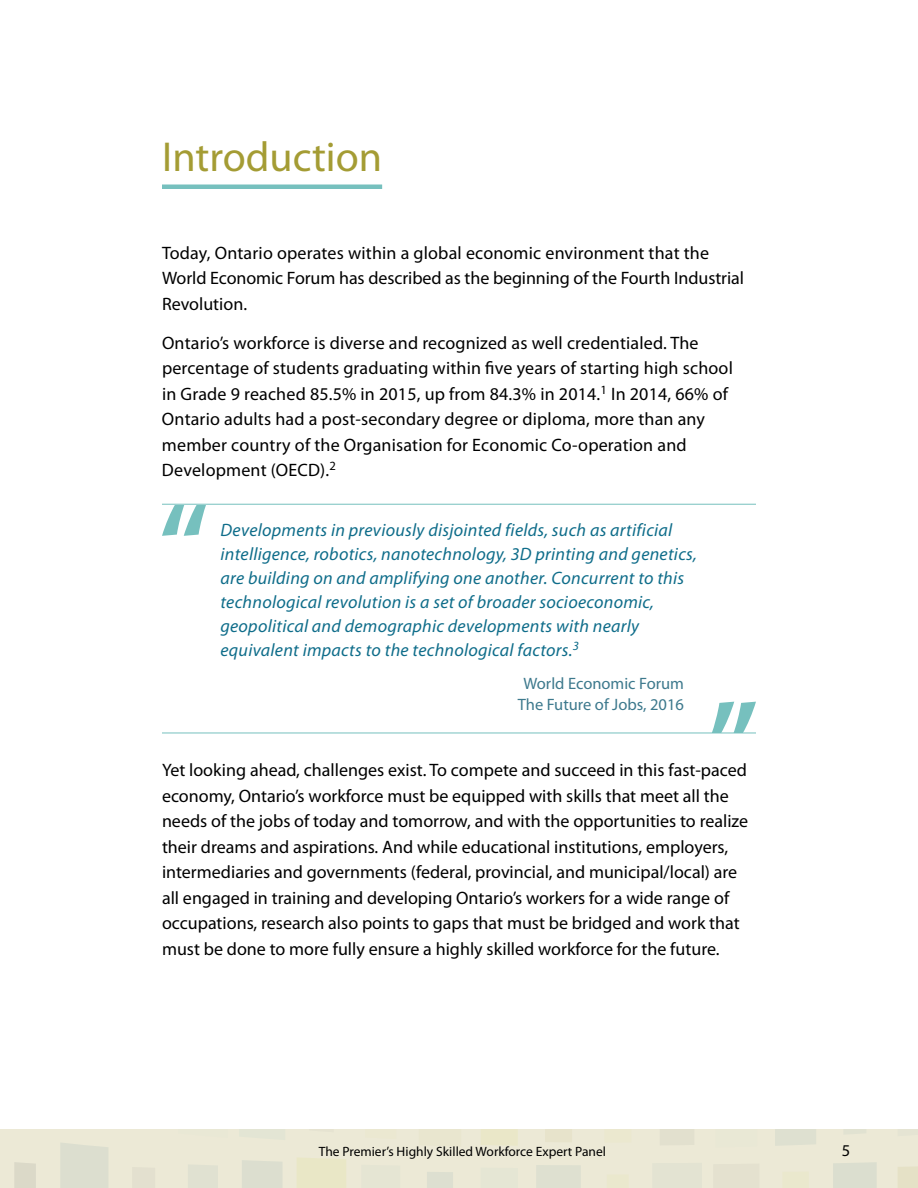
<style>
.page{position:relative;width:918px;height:1188px;background:#fff}
.page>*{position:absolute;margin:0;border:0;box-sizing:border-box;transform-origin:0 0}
.t1{font:42px "Myriad Pro";color:#a49c34}
.body_Copy{font:18px/25.5px "Myriad Pro";color:#000}
.Text_Quote{font:italic 18px/24px "Myriad Pro";letter-spacing:.015em;color:#0f6d8a}
.Source_for_Text_Quot{font:16.5px/21px "Myriad Pro";color:#3d798d;text-align:center}
.t2{font:16.5px "Myriad Pro";color:#000}
.t3{font:13.5px "Myriad Pro";color:#000}
</style>
<div class="page">
<div style="left:0;top:1130px;width:918px;height:58px;background:#ece9d6"></div>
<svg style="left:14px;top:1162px;width:22px;height:26px"></svg>
<svg style="left:545px;top:1130px;width:27px;height:12px"></svg>
<svg style="left:898px;top:1167px;width:20px;height:21px"></svg>
<svg style="left:481px;top:1130px;width:37px;height:16px"></svg>
<svg style="left:297px;top:1158px;width:49px;height:30px"></svg>
<div style="left:60px;top:1143px;width:48px;height:45px;background:#dcdecf"></div>
<svg style="left:188px;top:1165px;width:30px;height:23px"></svg>
<svg style="left:242px;top:1160px;width:40px;height:28px"></svg>
<svg style="left:427px;top:1172px;width:26px;height:16px"></svg>
<svg style="left:775px;top:1130px;width:41px;height:16px"></svg>
<svg style="left:844px;top:1130px;width:22px;height:4px"></svg>
<svg style="left:833px;top:1162px;width:44px;height:26px"></svg>
<svg style="left:536px;top:1165px;width:45px;height:23px"></svg>
<svg style="left:711px;top:702px;width:45px;height:31px"></svg>
<svg style="left:162px;top:503px;width:44px;height:33px"></svg>
<hr style="left:173px;top:502px;width:36px;height:3px;background:#fff">
<div style="left:162px;top:184px;width:220px;height:5px;background:#76c0be"></div>
<hr style="left:162px;top:504px;width:594px;height:1px;background:#76c0be">
<hr style="left:162px;top:733px;width:594px;height:1px;background:#76c0be">
<h1 class="t1" style="left:162px;top:134px;width:222px">Introduction</h1>
<p class="body_Copy" style="left:162px;top:240px;width:584px">Today, Ontario operates within a global economic environment that the<br>World Economic Forum has described as the beginning of the Fourth Industrial<br>Revolution.</p>
<p class="body_Copy" style="left:162px;top:330px;width:572px">Ontario’s workforce is diverse and recognized as well credentialed. The percentage of students graduating within five years of starting high school in Grade 9 reached 85.5% in 2015, up from 84.3% in 2014.<sup>1</sup> In 2014, 66% of Ontario adults had a post-secondary degree or diploma, more than any member country of the Organisation for Economic Co-operation and Development (OECD).<sup>2</sup></p>
<p class="Text_Quote" style="left:220px;top:518px;width:478px">Developments in previously disjointed fields, such as artificial intelligence, robotics, nanotechnology, 3D printing and genetics, are building on and amplifying one another. Concurrent to this technological revolution is a set of broader socioeconomic, geopolitical and demographic developments with nearly equivalent impacts to the technological factors.<sup>3</sup></p>
<p class="Source_for_Text_Quot" style="left:518px;top:673px;width:168px">World Economic Forum<br>The Future of Jobs, 2016</p>
<p class="body_Copy" style="left:162px;top:758px;width:588px">Yet looking ahead, challenges exist. To compete and succeed in this fast-paced economy, Ontario’s workforce must be equipped with skills that meet all the needs of the jobs of today and tomorrow, and with the opportunities to realize their dreams and aspirations. And while educational institutions, employers, intermediaries and governments (federal, provincial, and municipal/local) are all engaged in training and developing Ontario’s workers for a wide range of occupations, research also points to gaps that must be bridged and work that must be done to more fully ensure a highly skilled workforce for the future.</p>
<p class="t3" style="left:319px;top:1144px;width:289px">The Premier’s Highly Skilled Workforce Expert Panel</p>
<p class="t2" style="left:842px;top:1141px;width:10px">5</p>
</div>
